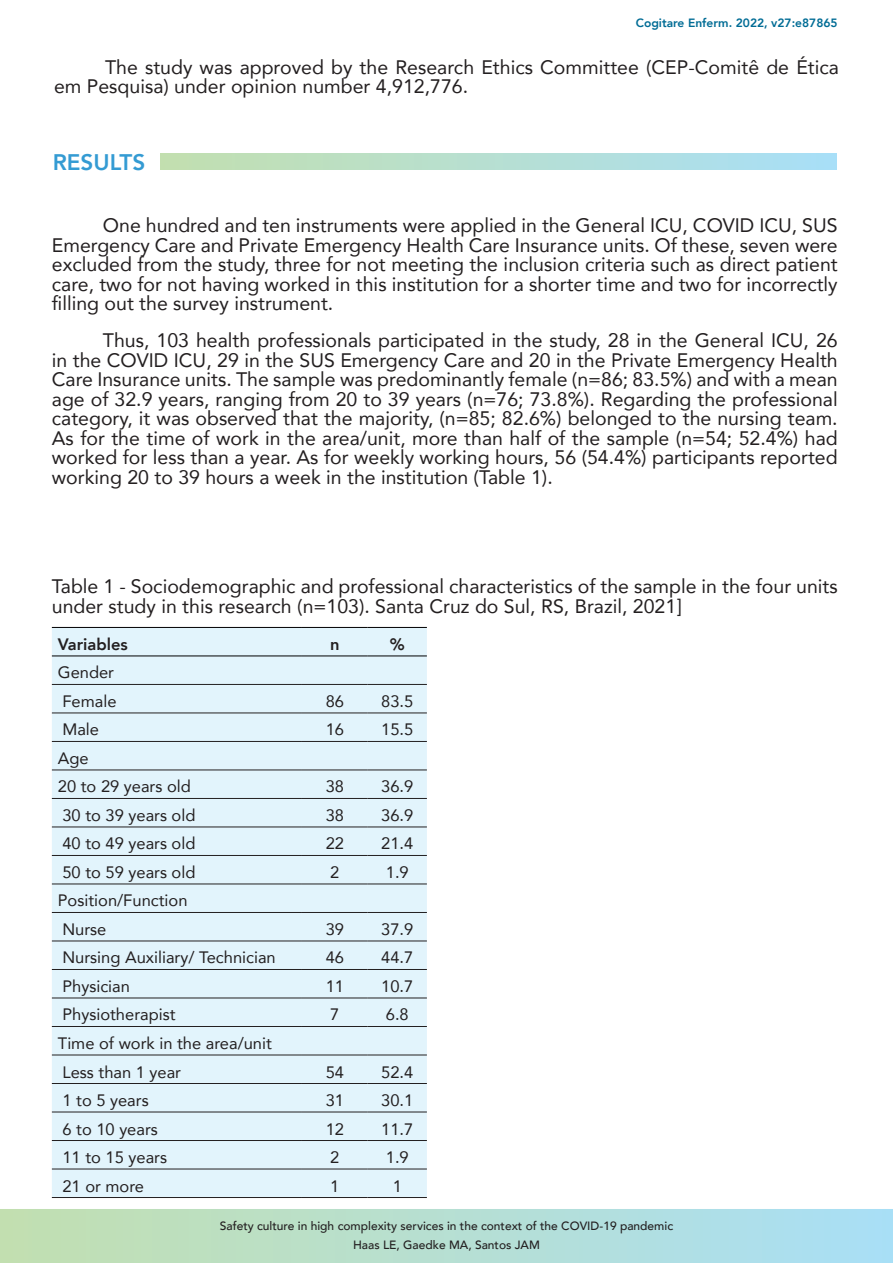
<style>
.page{position:relative;width:893px;height:1263px;background:#fff}
.page>*{position:absolute;margin:0;border:0;box-sizing:border-box;transform-origin:0 0}
.t1{font:800 22.5px "Avenir";color:#349bd3}
.TEXTO{font:19.5px/19.5px "Avenir";color:#231f20}
.TEXTO-2{font:16.5px "Avenir";color:#231f20}
.TEXTO-3{font:800 16.5px "Avenir";color:#231f20}
.t2{font:500 12px/18.6px "Avenir";color:#231f20;text-align:center}
.t3{font:800 12px "Avenir";color:#006c95}
</style>
<div class="page">
<svg style="left:0;top:1209px;width:893px;height:54px;background:#b6dfd2"></svg>
<div style="left:160px;top:153px;width:677px;height:17px;background:linear-gradient(to right,#c3dfaf,#a9dff7)"></div>
<div style="left:52px;top:628px;width:375px;height:569px;background:#e2f4fc"></div>
<hr style="left:52px;top:627px;width:250px;height:1px;background:#000001">
<hr style="left:302px;top:627px;width:66px;height:1px;background:#000001">
<hr style="left:368px;top:627px;width:59px;height:1px;background:#000001">
<hr style="left:52px;top:655px;width:250px;height:1px;background:#000001">
<hr style="left:302px;top:655px;width:66px;height:1px;background:#000001">
<hr style="left:368px;top:655px;width:59px;height:1px;background:#000001">
<hr style="left:52px;top:684px;width:250px;height:1px;background:#231f20">
<hr style="left:302px;top:684px;width:66px;height:1px;background:#231f20">
<hr style="left:368px;top:684px;width:59px;height:1px;background:#231f20">
<hr style="left:52px;top:712px;width:250px;height:1px;background:#231f20">
<hr style="left:302px;top:712px;width:66px;height:1px;background:#231f20">
<hr style="left:368px;top:712px;width:59px;height:1px;background:#231f20">
<hr style="left:52px;top:741px;width:250px;height:1px;background:#231f20">
<hr style="left:302px;top:741px;width:66px;height:1px;background:#231f20">
<hr style="left:368px;top:741px;width:59px;height:1px;background:#231f20">
<hr style="left:52px;top:769px;width:250px;height:1px;background:#231f20">
<hr style="left:302px;top:769px;width:66px;height:1px;background:#231f20">
<hr style="left:368px;top:769px;width:59px;height:1px;background:#231f20">
<hr style="left:52px;top:798px;width:250px;height:1px;background:#231f20">
<hr style="left:302px;top:798px;width:66px;height:1px;background:#231f20">
<hr style="left:368px;top:798px;width:59px;height:1px;background:#231f20">
<hr style="left:52px;top:826px;width:250px;height:1px;background:#231f20">
<hr style="left:302px;top:826px;width:66px;height:1px;background:#231f20">
<hr style="left:368px;top:826px;width:59px;height:1px;background:#231f20">
<hr style="left:52px;top:855px;width:250px;height:1px;background:#231f20">
<hr style="left:302px;top:855px;width:66px;height:1px;background:#231f20">
<hr style="left:368px;top:855px;width:59px;height:1px;background:#231f20">
<hr style="left:52px;top:883px;width:250px;height:1px;background:#231f20">
<hr style="left:302px;top:883px;width:66px;height:1px;background:#231f20">
<hr style="left:368px;top:883px;width:59px;height:1px;background:#231f20">
<hr style="left:52px;top:912px;width:250px;height:1px;background:#231f20">
<hr style="left:302px;top:912px;width:66px;height:1px;background:#231f20">
<hr style="left:368px;top:912px;width:59px;height:1px;background:#231f20">
<hr style="left:52px;top:940px;width:250px;height:1px;background:#231f20">
<hr style="left:302px;top:940px;width:66px;height:1px;background:#231f20">
<hr style="left:368px;top:940px;width:59px;height:1px;background:#231f20">
<hr style="left:52px;top:969px;width:250px;height:1px;background:#231f20">
<hr style="left:302px;top:969px;width:66px;height:1px;background:#231f20">
<hr style="left:368px;top:969px;width:59px;height:1px;background:#231f20">
<hr style="left:52px;top:997px;width:250px;height:1px;background:#231f20">
<hr style="left:302px;top:997px;width:66px;height:1px;background:#231f20">
<hr style="left:368px;top:997px;width:59px;height:1px;background:#231f20">
<hr style="left:52px;top:1026px;width:250px;height:1px;background:#231f20">
<hr style="left:302px;top:1026px;width:66px;height:1px;background:#231f20">
<hr style="left:368px;top:1026px;width:59px;height:1px;background:#231f20">
<hr style="left:52px;top:1054px;width:250px;height:1px;background:#231f20">
<hr style="left:302px;top:1054px;width:66px;height:1px;background:#231f20">
<hr style="left:368px;top:1054px;width:59px;height:1px;background:#231f20">
<hr style="left:52px;top:1083px;width:250px;height:1px;background:#231f20">
<hr style="left:302px;top:1083px;width:66px;height:1px;background:#231f20">
<hr style="left:368px;top:1083px;width:59px;height:1px;background:#231f20">
<hr style="left:52px;top:1111px;width:250px;height:1px;background:#231f20">
<hr style="left:302px;top:1111px;width:66px;height:1px;background:#231f20">
<hr style="left:368px;top:1111px;width:59px;height:1px;background:#231f20">
<hr style="left:52px;top:1140px;width:250px;height:1px;background:#231f20">
<hr style="left:302px;top:1140px;width:66px;height:1px;background:#231f20">
<hr style="left:368px;top:1140px;width:59px;height:1px;background:#231f20">
<hr style="left:52px;top:1168px;width:250px;height:1px;background:#231f20">
<hr style="left:302px;top:1168px;width:66px;height:1px;background:#231f20">
<hr style="left:368px;top:1168px;width:59px;height:1px;background:#231f20">
<hr style="left:52px;top:1197px;width:250px;height:1px;background:#231f20">
<hr style="left:302px;top:1197px;width:66px;height:1px;background:#231f20">
<hr style="left:368px;top:1197px;width:59px;height:1px;background:#231f20">
<p class="t3" style="left:636px;top:12px;width:203px">Cogitare Enferm. 2022, v27:e87865</p>
<p class="TEXTO" style="left:54px;top:56px;width:786px;text-indent:51px">The study was approved by the Research Ethics Committee (CEP-Comitê de Ética em Pesquisa) under opinion number 4,912,776.</p>
<p class="t1" style="left:53px;top:141px;width:94px">RESULTS</p>
<p class="TEXTO" style="left:52px;top:215px;width:787px;text-align:justify;text-indent:51px">One hundred and ten instruments were applied in the General ICU, COVID ICU, SUS Emergency Care and Private Emergency Health Care Insurance units. Of these, seven were excluded from the study, three for not meeting the inclusion criteria such as direct patient care, two for not having worked in this institution for a shorter time and two for incorrectly filling out the survey instrument.</p>
<p class="TEXTO" style="left:52px;top:330px;width:787px;text-align:justify;text-indent:51px">Thus, 103 health professionals participated in the study, 28 in the General ICU, 26 in the COVID ICU, 29 in the SUS Emergency Care and 20 in the Private Emergency Health Care Insurance units. The sample was predominantly female (n=86; 83.5%) and with a mean age of 32.9 years, ranging from 20 to 39 years (n=76; 73.8%). Regarding the professional category, it was observed that the majority, (n=85; 82.6%) belonged to the nursing team.<br>As for the time of work in the area/unit, more than half of the sample (n=54; 52.4%) had worked for less than a year. As for weekly working hours, 56 (54.4%) participants reported working 20 to 39 hours a week in the institution (Table 1).</p>
<p class="TEXTO" style="left:52px;top:576px;width:787px">Table 1 - Sociodemographic and professional characteristics of the sample in the four units under study in this research (n=103). Santa Cruz do Sul, RS, Brazil, 2021]</p>
<p class="TEXTO-3" style="left:58px;top:629px;width:72px">Variables</p>
<p class="TEXTO-3" style="left:330px;top:629px;width:11px">n</p>
<p class="TEXTO-3" style="left:390px;top:629px;width:16px">%</p>
<p class="TEXTO-2" style="left:58px;top:659px;width:58px">Gender</p>
<p class="TEXTO-2" style="left:62px;top:688px;width:56px">Female</p>
<p class="TEXTO-2" style="left:326px;top:688px;width:20px">86</p>
<p class="TEXTO-2" style="left:381px;top:688px;width:34px">83.5</p>
<p class="TEXTO-2" style="left:62px;top:716px;width:38px">Male</p>
<p class="TEXTO-2" style="left:326px;top:716px;width:20px">16</p>
<p class="TEXTO-2" style="left:381px;top:716px;width:34px">15.5</p>
<p class="TEXTO-2" style="left:58px;top:745px;width:32px">Age</p>
<p class="TEXTO-2" style="left:58px;top:773px;width:135px">20 to 29 years old</p>
<p class="TEXTO-2" style="left:326px;top:773px;width:20px">38</p>
<p class="TEXTO-2" style="left:381px;top:773px;width:34px">36.9</p>
<p class="TEXTO-2" style="left:62px;top:802px;width:135px">30 to 39 years old</p>
<p class="TEXTO-2" style="left:326px;top:802px;width:20px">38</p>
<p class="TEXTO-2" style="left:381px;top:802px;width:34px">36.9</p>
<p class="TEXTO-2" style="left:62px;top:830px;width:135px">40 to 49 years old</p>
<p class="TEXTO-2" style="left:326px;top:830px;width:20px">22</p>
<p class="TEXTO-2" style="left:381px;top:830px;width:34px">21.4</p>
<p class="TEXTO-2" style="left:62px;top:859px;width:135px">50 to 59 years old</p>
<p class="TEXTO-2" style="left:330px;top:859px;width:11px">2</p>
<p class="TEXTO-2" style="left:386px;top:859px;width:24px">1.9</p>
<p class="TEXTO-2" style="left:58px;top:887px;width:131px">Position/Function</p>
<p class="TEXTO-2" style="left:62px;top:916px;width:46px">Nurse</p>
<p class="TEXTO-2" style="left:326px;top:916px;width:20px">39</p>
<p class="TEXTO-2" style="left:381px;top:916px;width:34px">37.9</p>
<p class="TEXTO-2" style="left:62px;top:944px;width:215px">Nursing Auxiliary/ Technician</p>
<p class="TEXTO-2" style="left:326px;top:944px;width:20px">46</p>
<p class="TEXTO-2" style="left:381px;top:944px;width:34px">44.7</p>
<p class="TEXTO-2" style="left:62px;top:973px;width:69px">Physician</p>
<p class="TEXTO-2" style="left:326px;top:973px;width:20px">11</p>
<p class="TEXTO-2" style="left:381px;top:973px;width:34px">10.7</p>
<p class="TEXTO-2" style="left:62px;top:1001px;width:115px">Physiotherapist</p>
<p class="TEXTO-2" style="left:330px;top:1001px;width:11px">7</p>
<p class="TEXTO-2" style="left:386px;top:1001px;width:24px">6.8</p>
<p class="TEXTO-2" style="left:58px;top:1030px;width:216px">Time of work in the area/unit</p>
<p class="TEXTO-2" style="left:62px;top:1058px;width:120px">Less than 1 year</p>
<p class="TEXTO-2" style="left:326px;top:1058px;width:20px">54</p>
<p class="TEXTO-2" style="left:381px;top:1058px;width:34px">52.4</p>
<p class="TEXTO-2" style="left:62px;top:1087px;width:88px">1 to 5 years</p>
<p class="TEXTO-2" style="left:326px;top:1087px;width:20px">31</p>
<p class="TEXTO-2" style="left:381px;top:1087px;width:34px">30.1</p>
<p class="TEXTO-2" style="left:62px;top:1115px;width:97px">6 to 10 years</p>
<p class="TEXTO-2" style="left:326px;top:1115px;width:20px">12</p>
<p class="TEXTO-2" style="left:381px;top:1115px;width:34px">11.7</p>
<p class="TEXTO-2" style="left:62px;top:1144px;width:106px">11 to 15 years</p>
<p class="TEXTO-2" style="left:330px;top:1144px;width:11px">2</p>
<p class="TEXTO-2" style="left:386px;top:1144px;width:24px">1.9</p>
<p class="TEXTO-2" style="left:62px;top:1172px;width:83px">21 or more</p>
<p class="TEXTO-2" style="left:330px;top:1172px;width:11px">1</p>
<p class="TEXTO-2" style="left:393px;top:1172px;width:11px">1</p>
<p class="t2" style="left:220px;top:1216px;width:455px">Safety culture in high complexity services in the context of the COVID-19 pandemic<br>Haas LE, Gaedke MA, Santos JAM</p>
</div>
